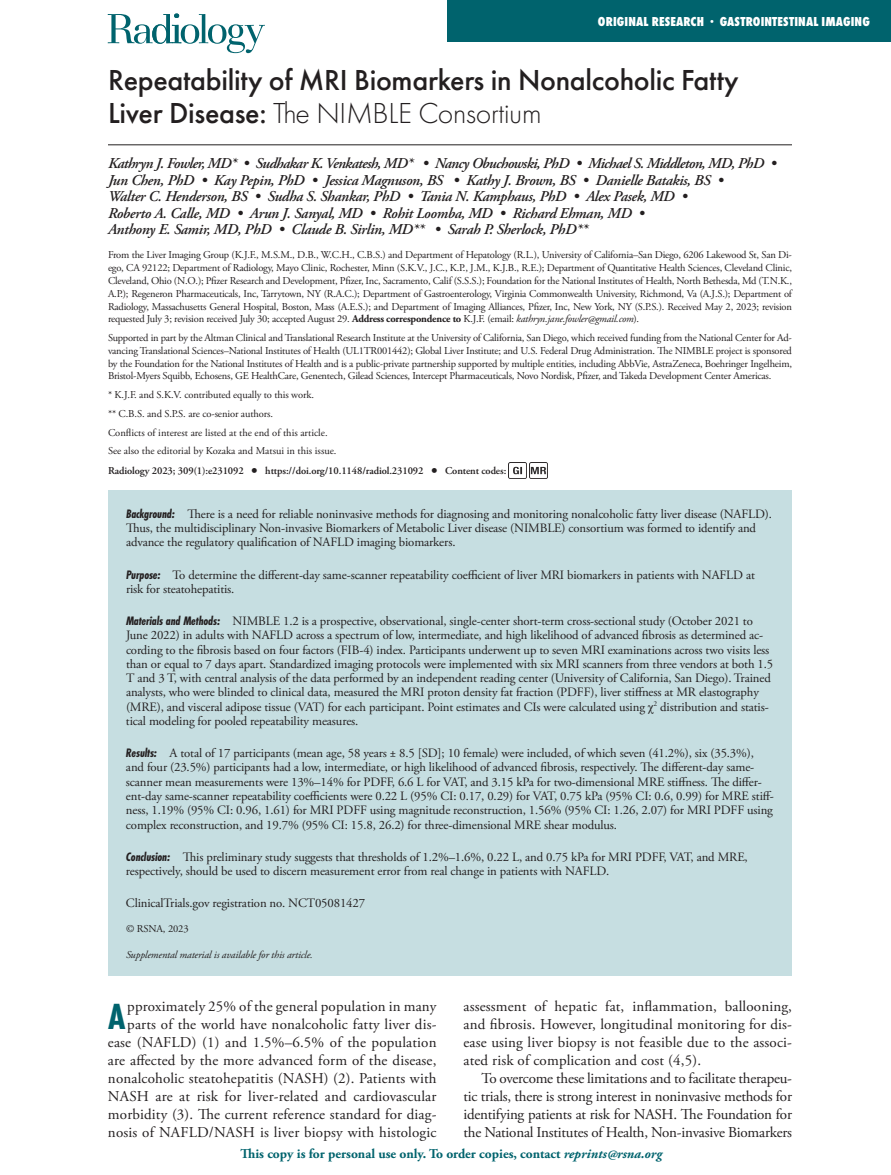
<style>
.page{position:relative;width:891px;height:1175px;background:#fff}
.page>*{position:absolute;margin:0;border:0;box-sizing:border-box;transform-origin:0 0}
.t1{font:700 37.8px "Futura PT Cond";color:#00636d}
.t2{font:500 30px/33px "Futura PT";letter-spacing:-.01em;color:#231f20}
.t3{font:15px/18px "Adobe Garamond Pro";letter-spacing:.01em;color:#231f20;text-align:justify}
.t4{font:italic 600 15px/16.5px "Adobe Garamond Pro";letter-spacing:-.02em;color:#231f20}
.t5{font:700 13.5px "Adobe Garamond Pro";color:#00636d}
.t6{font:800 13.5px "Futura PT Cond";letter-spacing:.01em;color:#fff}
.t7{font:12.75px/14.2px "Adobe Garamond Pro";letter-spacing:-.01em;color:#231f20}
.t8{font:10.5px/12.8px "Adobe Garamond Pro";letter-spacing:-.01em;color:#231f20;text-align:justify}
.t9{font:600 10.5px "Adobe Garamond Pro";letter-spacing:-.01em;color:#231f20}
.t10{font:italic 10.5px "Adobe Garamond Pro";letter-spacing:-.01em;color:#231f20}
.s1{font-size:10.5px}
.s2{font-weight:300}
.s3{font-weight:700}
.s4{font-style:italic}
.s5{font-size:16.5px}
.s6{font-family:"Futura PT Cond";font-weight:700;font-style:italic}
.s7{font-family:"Times New Roman"}
</style>
<div class="page">
<div style="left:447px;top:0;width:444px;height:42px;background:#00636d"></div>
<svg style="left:108px;top:14px;width:157px;height:39px"></svg>
<div style="left:108px;top:490px;width:684px;height:485px;background:#c6dee1"></div>
<hr style="left:108px;top:144px;width:684px;height:1px;background:#231f20">
<img style="left:509px;top:462px;width:18px;height:16px">
<img style="left:529px;top:462px;width:18px;height:16px">
<p class="t6" style="left:598px;top:14px;width:273px">ORIGINAL RESEARCH <span class="s1">•</span> GASTROINTESTINAL IMAGING</p>
<h2 class="t2" style="left:108px;top:64px;width:632px">Repeatability of MRI Biomarkers in Nonalcoholic Fatty<br>Liver Disease: <span class="s2">The NIMBLE Consortium</span></h2>
<p class="t4" style="left:108px;top:156px;width:670px">Kathryn J. Fowler, MD* • Sudhakar K. Venkatesh, MD* • Nancy Obuchowski, PhD • Michael S. Middleton, MD, PhD • Jun Chen, PhD • Kay Pepin, PhD • Jessica Magnuson, BS • Kathy J. Brown, BS • Danielle Batakis, BS •<br>Walter C. Henderson, BS • Sudha S. Shankar, PhD • Tania N. Kamphaus, PhD • Alex Pasek, MD •<br>Roberto A. Calle, MD • Arun J. Sanyal, MD • Rohit Loomba, MD • Richard Ehman, MD •<br>Anthony E. Samir, MD, PhD • Claude B. Sirlin, MD** • Sarah P. Sherlock, PhD**</p>
<p class="t8" style="left:108px;top:249px;width:686px">From the Liver Imaging Group (K.J.F., M.S.M., D.B., W.C.H., C.B.S.) and Department of Hepatology (R.L.), University of California–San Diego, 6206 Lakewood St, San Di&shy;ego, CA 92122; Department of Radiology, Mayo Clinic, Rochester, Minn (S.K.V., J.C., K.P., J.M., K.J.B., R.E.); Department of Quantitative Health Sciences, Cleveland Clinic, Cleveland, Ohio (N.O.); Pfizer Research and Development, Pfizer, Inc, Sacramento, Calif (S.S.S.); Foundation for the National Institutes of Health, North Bethesda, Md (T.N.K., A.P.); Regeneron Pharmaceuticals, Inc, Tarrytown, NY (R.A.C.); Department of Gastroenterology, Virginia Commonwealth University, Richmond, Va (A.J.S.); Department of Radiology, Massachusetts General Hospital, Boston, Mass (A.E.S.); and Department of Imaging Alliances, Pfizer, Inc, New York, NY (S.P.S.). Received May 2, 2023; revision requested July 3; revision received July 30; accepted August 29. <span class="s3">Address correspondence to</span> K.J.F. (email: <span class="s4">kathryn.jane.fowler@gmail.com</span>).</p>
<p class="t8" style="left:108px;top:332px;width:686px">Supported in part by the Altman Clinical and Translational Research Institute at the University of California, San Diego, which received funding from the National Center for Ad&shy;vancing Translational Sciences–National Institutes of Health (UL1TR001442); Global Liver Institute; and U.S. Federal Drug Administration. The NIMBLE project is sponsored by the Foundation for the National Institutes of Health and is a public-private partnership supported by multiple entities, including AbbVie, AstraZeneca, Boehringer Ingelheim, Bristol-Myers Squibb, Echosens, GE HealthCare, Genentech, Gilead Sciences, Intercept Pharmaceuticals, Novo Nordisk, Pfizer, and Takeda Development Center Americas.</p>
<p class="t8" style="left:108px;top:386px;width:230px;line-height:18.8px;text-align:left">* K.J.F. and S.K.V. contributed equally to this work.<br>** C.B.S. and S.P.S. are co-senior authors.<br>Conflicts of interest are listed at the end of this article.<br>See also the editorial by Kozaka and Matsui in this issue.</p>
<p class="t9" style="left:108px;top:465px;width:400px">Radiology 2023; 309(1):e231092 <span class="s5">•</span> https://doi.org/10.1148/radiol.231092 <span class="s5">•</span> Content codes:</p>
<p class="t7" style="left:126px;top:507px;width:648px"><span class="s6">Background:</span> There is a need for reliable noninvasive methods for diagnosing and monitoring nonalcoholic fatty liver disease (NAFLD).<br>Thus, the multidisciplinary Non-invasive Biomarkers of Metabolic Liver disease (NIMBLE) consortium was formed to identify and advance the regulatory qualification of NAFLD imaging biomarkers.</p>
<p class="t7" style="left:126px;top:568px;width:630px"><span class="s6">Purpose:</span> To determine the different-day same-scanner repeatability coefficient of liver MRI biomarkers in patients with NAFLD at risk for steatohepatitis.</p>
<p class="t7" style="left:126px;top:614px;width:649px"><span class="s6">Materials and Methods:</span> NIMBLE 1.2 is a prospective, observational, single-center short-term cross-sectional study (October 2021 to June 2022) in adults with NAFLD across a spectrum of low, intermediate, and high likelihood of advanced fibrosis as determined ac&shy;cording to the fibrosis based on four factors (FIB-4) index. Participants underwent up to seven MRI examinations across two visits less than or equal to 7 days apart. Standardized imaging protocols were implemented with six MRI scanners from three vendors at both 1.5<br>T and 3 T, with central analysis of the data performed by an independent reading center (University of California, San Diego). Trained analysts, who were blinded to clinical data, measured the MRI proton density fat fraction (PDFF), liver stiffness at MR elastography (MRE), and visceral adipose tissue (VAT) for each participant. Point estimates and CIs were calculated using <span class="s7">χ</span><sup>2</sup> distribution and statis&shy;tical modeling for pooled repeatability measures.</p>
<p class="t7" style="left:126px;top:746px;width:649px"><span class="s6">Results:</span> A total of 17 participants (mean age, 58 years ± 8.5 [SD]; 10 female) were included, of which seven (41.2%), six (35.3%), and four (23.5%) participants had a low, intermediate, or high likelihood of advanced fibrosis, respectively. The different-day same&shy;scanner mean measurements were 13%–14% for PDFF, 6.6 L for VAT, and 3.15 kPa for two-dimensional MRE stiffness. The differ&shy;ent-day same-scanner repeatability coefficients were 0.22 L (95% CI: 0.17, 0.29) for VAT, 0.75 kPa (95% CI: 0.6, 0.99) for MRE stiff&shy;ness, 1.19% (95% CI: 0.96, 1.61) for MRI PDFF using magnitude reconstruction, 1.56% (95% CI: 1.26, 2.07) for MRI PDFF using complex reconstruction, and 19.7% (95% CI: 15.8, 26.2) for three-dimensional MRE shear modulus.</p>
<p class="t7" style="left:126px;top:850px;width:623px"><span class="s6">Conclusion:</span> This preliminary study suggests that thresholds of 1.2%–1.6%, 0.22 L, and 0.75 kPa for MRI PDFF, VAT, and MRE, respectively, should be used to discern measurement error from real change in patients with NAFLD.</p>
<p class="t7" style="left:126px;top:896px;width:241px">ClinicalTrials.gov registration no. NCT05081427</p>
<p class="t8" style="left:126px;top:923px;width:64px">© RSNA, 2023</p>
<p class="t10" style="left:126px;top:948px;width:188px">Supplemental material is available for this article.</p>
<p class="t3" style="left:108px;top:998px;width:330px;text-align:right">pproximately 25% of the general population in many parts of the world have nonalcoholic fatty liver dis&shy;ease (NAFLD) (1) and 1.5%–6.5% of the population are affected by the more advanced form of the disease, nonalcoholic steatohepatitis (NASH) (2). Patients with NASH are at risk for liver-related and cardiovascular morbidity (3). The current reference standard for diag&shy;nosis of NAFLD/NASH is liver biopsy with histologic</p>
<p class="t3" style="left:463px;top:998px;width:330px">assessment of hepatic fat, inflammation, ballooning, and fibrosis. However, longitudinal monitoring for dis&shy;ease using liver biopsy is not feasible due to the associ&shy;ated risk of complication and cost (4,5).</p>
<h1 class="t1" style="left:108px;top:995px;width:19px">A</h1>
<p class="t3" style="left:463px;top:1070px;width:330px;text-indent:18px">To overcome these limitations and to facilitate therapeu&shy;tic trials, there is strong interest in noninvasive methods for identifying patients at risk for NASH. The Foundation for the National Institutes of Health, Non-invasive Biomarkers</p>
<p class="t5" style="left:241px;top:1145px;width:423px">This copy is for personal use only. To order copies, contact <span class="s4">reprints@rsna.org</span></p>
</div>
